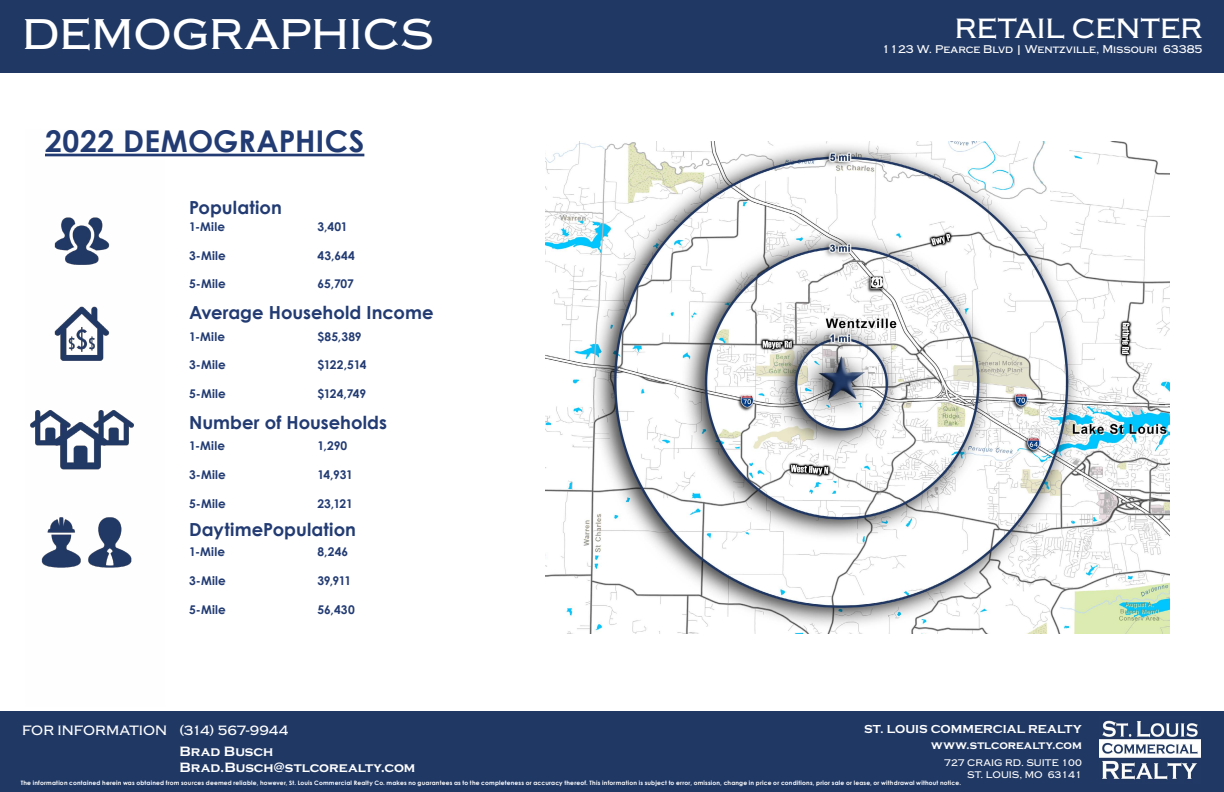
<style>
.page{position:relative;width:1224px;height:792px;background:#fff}
.page>*{position:absolute;margin:0;border:0;box-sizing:border-box;transform-origin:0 0}
.t1{font:500 44.8px "Copperplate";color:#fff}
.t2{font:700 30px "Century Gothic";letter-spacing:.015em;color:#223b73}
.t3{font:500 29px "Copperplate";color:#fff}
.t4{font:700 18px "Century Gothic";color:#223b73}
.t5{font:500 14.1px "Copperplate";color:#fff}
.t6{font:700 14px/16.8px "Copperplate";letter-spacing:.005em;color:#fff}
.t7{font:700 12px "Century Gothic";letter-spacing:.01em;color:#223b73}
.t8{font:700 12px/16.5px "Copperplate";color:#fff;text-align:right}
.t9{font:500 11.7px "Copperplate";color:#fff}
.t10{font:500 10px/12.1px "Copperplate";color:#fff;text-align:right}
.t11{font:700 6px "Century Gothic";letter-spacing:.03em;color:#fff}
.s1{font-size:14px}
</style>
<div class="page">
<div style="left:0;top:0;width:1224px;height:73px;background:#203864"></div>
<div style="left:0;top:711px;width:1224px;height:81px;background:#203864"></div>
<img style="left:1100px;top:720px;width:101px;height:60px">
<img style="left:30px;top:153px;width:134px;height:415px">
<hr style="left:45px;top:154px;width:319px;height:2px;background:#223b73">
<img style="left:545px;top:142px;width:625px;height:492px">
<h1 class="t1" style="left:22px;top:10px;width:413px">DEMOGRAPHICS</h1>
<h2 class="t2" style="left:45px;top:119px;width:321px">2022 DEMOGRAPHICS</h2>
<h3 class="t4" style="left:189px;top:193px;width:94px">Population</h3>
<h3 class="t7" style="left:189px;top:217px;width:38px">1-Mile</h3>
<h3 class="t7" style="left:189px;top:246px;width:38px">3-Mile</h3>
<h3 class="t7" style="left:189px;top:275px;width:38px">5-Mile</h3>
<h3 class="t7" style="left:317px;top:217px;width:32px">3,401</h3>
<h3 class="t7" style="left:317px;top:246px;width:39px">43,644</h3>
<h3 class="t7" style="left:317px;top:275px;width:38px">65,707</h3>
<h3 class="t4" style="left:189px;top:299px;width:246px">Average Household Income</h3>
<h3 class="t7" style="left:189px;top:327px;width:38px">1-Mile</h3>
<h3 class="t7" style="left:189px;top:356px;width:38px">3-Mile</h3>
<h3 class="t7" style="left:189px;top:385px;width:38px">5-Mile</h3>
<h3 class="t7" style="left:317px;top:327px;width:46px">$85,389</h3>
<h3 class="t7" style="left:317px;top:356px;width:51px">$122,514</h3>
<h3 class="t7" style="left:317px;top:385px;width:50px">$124,749</h3>
<h3 class="t4" style="left:189px;top:409px;width:200px">Number of Households</h3>
<h3 class="t7" style="left:189px;top:437px;width:38px">1-Mile</h3>
<h3 class="t7" style="left:189px;top:466px;width:38px">3-Mile</h3>
<h3 class="t7" style="left:189px;top:494px;width:38px">5-Mile</h3>
<h3 class="t7" style="left:189px;top:542px;width:38px">1-Mile</h3>
<h3 class="t7" style="left:189px;top:571px;width:38px">3-Mile</h3>
<h3 class="t7" style="left:189px;top:600px;width:38px">5-Mile</h3>
<h3 class="t7" style="left:317px;top:437px;width:31px">1,290</h3>
<h3 class="t7" style="left:317px;top:466px;width:37px">14,931</h3>
<h3 class="t7" style="left:317px;top:494px;width:37px">23,121</h3>
<h3 class="t7" style="left:317px;top:542px;width:32px">8,246</h3>
<h3 class="t7" style="left:317px;top:571px;width:35px">39,911</h3>
<h3 class="t7" style="left:317px;top:600px;width:39px">56,430</h3>
<h3 class="t4" style="left:189px;top:515px;width:169px">DaytimePopulation</h3>
<h3 class="t3" style="left:955px;top:13px;width:249px">RETAIL CENTER</h3>
<h3 class="t9" style="left:882px;top:43px;width:322px">1123 W. Pearce Blvd | Wentzville, Missouri 63385</h3>
<h3 class="t5" style="left:22px;top:722px;width:268px">FOR INFORMATION <span class="s1">(314) 567-9944</span></h3>
<h3 class="t8" style="left:864px;top:721px;width:219px">ST. LOUIS COMMERCIAL REALTY www.stlcorealty.com</h3>
<h3 class="t10" style="left:944px;top:757px;width:139px">727 CRAIG RD. SUITE 100<br>ST. LOUIS, MO 63141</h3>
<p class="t11" style="left:21px;top:778px;width:942px">The information contained herein was obtained from sources deemed reliable, however, St. Louis Commercial Realty Co. makes no guarantees as to the completeness or accuracy thereof. This information is subject to error, omission, change in price or conditions, prior sale or lease, or withdrawal without notice.</p>
<h3 class="t6" style="left:179px;top:743px;width:237px">Brad Busch<br>Brad.Busch@stlcorealty.com</h3>
</div>
